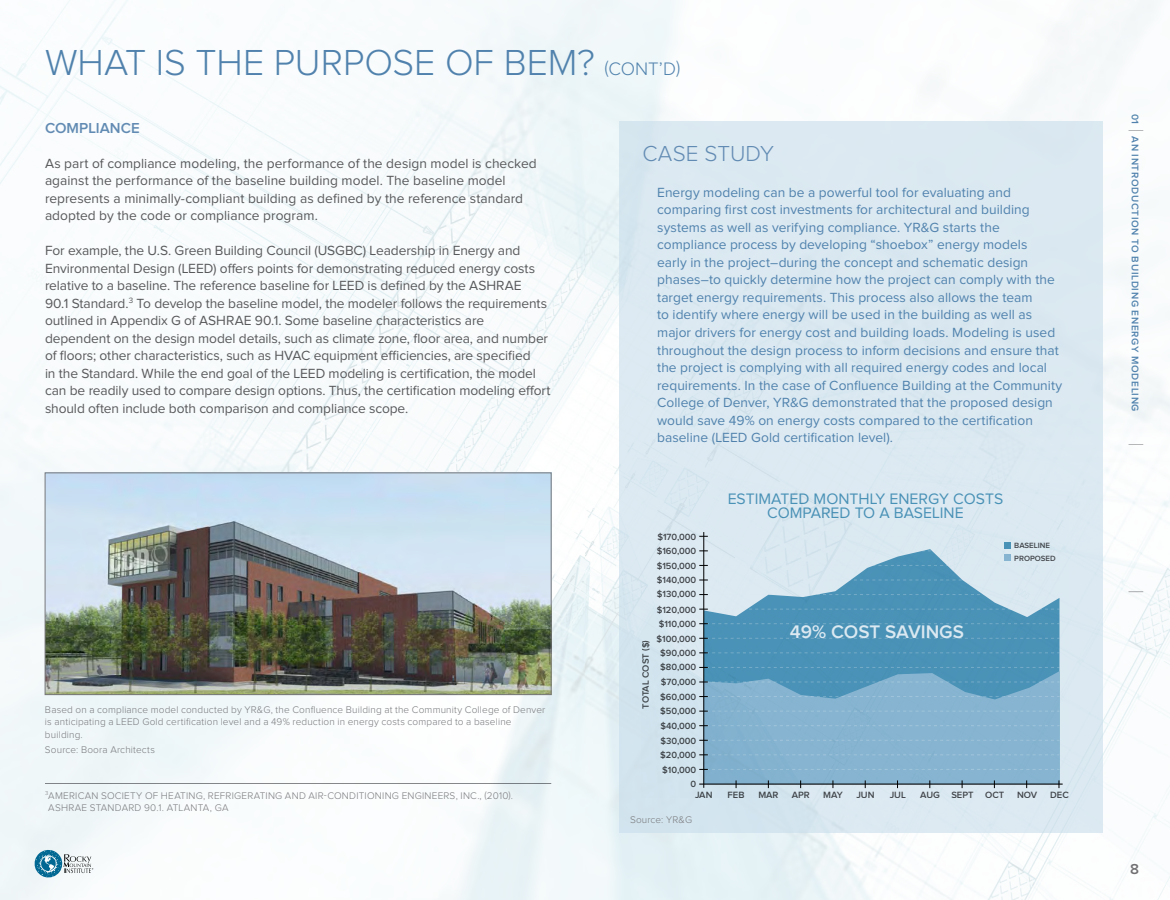
<style>
.page{position:relative;width:1170px;height:900px;background:#fff}
.page>*{position:absolute;margin:0;border:0;box-sizing:border-box;transform-origin:0 0}
.t1{font:300 37.5px "Proxima Nova";color:#5082ad}
.t2{font:300 22.5px "Proxima Nova";letter-spacing:.005em;color:#628bb3}
.t3{font:600 18.88px "Proxima Nova";color:#fff}
.t4{font:15.75px/14.1px "Proxima Nova";color:#56a0c1;text-align:center}
.t5{font:600 15px "Proxima Nova";letter-spacing:.005em;color:#628bb3}
.t6{font:600 15px "Proxima Nova";color:#717073}
.t7{font:13.75px/17.5px "Proxima Nova";letter-spacing:-.005em;color:#58595b}
.t8{font:13.75px/17.5px "Proxima Nova";letter-spacing:.005em;color:#5082ad}
.t9{font:300 10px/12.5px "Proxima Nova";letter-spacing:.015em;color:#77787b}
.t10{font:600 10px "Proxima Nova";letter-spacing:.07em;color:#5082ad}
.t11{font:600 9.5px "Proxima Nova";color:#4d4d4f}
.t12{font:600 9.38px "Proxima Nova";color:#4d4d4f}
.t13{font:600 7.88px/12.8px "Proxima Nova";color:#4d4d4f}
.s1{font-size:18.75px}
</style>
<div class="page">
<img style="left:0;top:0;width:1170px;height:900px">
<svg style="left:35px;top:850px;width:58px;height:27px"></svg>
<svg style="left:1129px;top:130px;width:14px;height:1px"></svg>
<svg style="left:1129px;top:444px;width:14px;height:1px"></svg>
<svg style="left:1129px;top:591px;width:14px;height:1px"></svg>
<div style="left:619px;top:121px;width:483px;height:711px;background:#dbe9f1"></div>
<hr style="left:45px;top:783px;width:506px;height:1px;background:#77787b">
<svg style="left:704px;top:566px;width:356px;height:101px;fill:#4a92b7"></svg>
<hr style="left:700px;top:784px;width:362px;height:1px;background:#000">
<hr style="left:703px;top:533px;width:1px;height:254px;background:#000">
<svg style="left:700px;top:536px;width:144px;height:1px"></svg>
<svg style="left:700px;top:543px;width:311px;height:23px"></svg>
<svg style="left:700px;top:580px;width:360px;height:1px"></svg>
<svg style="left:700px;top:594px;width:360px;height:1px"></svg>
<svg style="left:700px;top:609px;width:360px;height:1px"></svg>
<svg style="left:700px;top:623px;width:360px;height:2px"></svg>
<svg style="left:700px;top:638px;width:360px;height:1px"></svg>
<svg style="left:700px;top:652px;width:360px;height:2px"></svg>
<svg style="left:700px;top:667px;width:360px;height:121px;background:#7fafcb"></svg>
<img style="left:47px;top:475px;width:502px;height:218px">
<div style="left:45px;top:473px;width:506px;height:222px;border:1px solid #77787b"></div>
<h1 class="t1" style="left:45px;top:45px;width:637px">WHAT IS THE PURPOSE OF BEM? <span class="s1">(CONT’D)</span></h1>
<p class="t5" style="left:45px;top:121px;width:96px">COMPLIANCE</p>
<p class="t7" style="left:45px;top:155px;width:493px">As part of compliance modeling, the performance of the design model is checked against the performance of the baseline building model. The baseline model represents a minimally-compliant building as defined by the reference standard adopted by the code or compliance program.</p>
<p class="t7" style="left:45px;top:243px;width:507px">For example, the U.S. Green Building Council (USGBC) Leadership in Energy and Environmental Design (LEED) offers points for demonstrating reduced energy costs relative to a baseline. The reference baseline for LEED is defined by the ASHRAE<br>90.1 Standard.<sup>3</sup> To develop the baseline model, the modeler follows the requirements outlined in Appendix G of ASHRAE 90.1. Some baseline characteristics are dependent on the design model details, such as climate zone, floor area, and number of floors; other characteristics, such as HVAC equipment efficiencies, are specified<br>in the Standard. While the end goal of the LEED modeling is certification, the model can be readily used to compare design options. Thus, the certification modeling effort should often include both comparison and compliance scope.</p>
<p class="t9" style="left:45px;top:704px;width:502px">Based on a compliance model conducted by YR&amp;G, the Confluence Building at the Community College of Denver is anticipating a LEED Gold certification level and a 49% reduction in energy costs compared to a baseline building.</p>
<p class="t9" style="left:45px;top:744px;width:111px">Source: Boora Architects</p>
<p class="t9" style="left:48px;top:790px;width:466px;text-indent:-3px"><sup>3</sup>AMERICAN SOCIETY OF HEATING, REFRIGERATING AND AIR-CONDITIONING ENGINEERS, INC., (2010).<br>ASHRAE STANDARD 90.1. ATLANTA, GA</p>
<h2 class="t2" style="left:643px;top:144px;width:133px">CASE STUDY</h2>
<p class="t8" style="left:657px;top:184px;width:407px">Energy modeling can be a powerful tool for evaluating and comparing first cost investments for architectural and building systems as well as verifying compliance. YR&amp;G starts the compliance process by developing “shoebox” energy models<br>early in the project–during the concept and schematic design phases–to quickly determine how the project can comply with the target energy requirements. This process also allows the team<br>to identify where energy will be used in the building as well as major drivers for energy cost and building loads. Modeling is used throughout the design process to inform decisions and ensure that the project is complying with all required energy codes and local requirements. In the case of Confluence Building at the Community College of Denver, YR&amp;G demonstrated that the proposed design would save 49% on energy costs compared to the certification baseline (LEED Gold certification level).</p>
<p class="t12" style="left:657px;top:532px;width:41px">$170,000</p>
<p class="t12" style="left:657px;top:546px;width:41px">$160,000</p>
<p class="t12" style="left:657px;top:561px;width:41px">$150,000</p>
<p class="t12" style="left:657px;top:576px;width:41px">$140,000</p>
<p class="t12" style="left:657px;top:590px;width:41px">$130,000</p>
<p class="t12" style="left:657px;top:605px;width:41px">$120,000</p>
<p class="t12" style="left:659px;top:619px;width:39px">$110,000</p>
<p class="t12" style="left:657px;top:634px;width:41px">$100,000</p>
<p class="t11" style="left:641px;top:709px;width:70px;rotate:-90deg">TOTAL COST ($)</p>
<p class="t12" style="left:660px;top:649px;width:38px">$90,000</p>
<p class="t12" style="left:660px;top:663px;width:38px">$80,000</p>
<p class="t12" style="left:661px;top:678px;width:37px">$70,000</p>
<p class="t12" style="left:660px;top:693px;width:38px">$60,000</p>
<p class="t12" style="left:660px;top:707px;width:38px">$50,000</p>
<p class="t12" style="left:660px;top:722px;width:37px">$40,000</p>
<p class="t12" style="left:661px;top:736px;width:37px">$30,000</p>
<p class="t12" style="left:660px;top:750px;width:38px">$20,000</p>
<p class="t12" style="left:662px;top:765px;width:36px">$10,000</p>
<p class="t12" style="left:691px;top:780px;width:7px">0</p>
<p class="t4" style="left:728px;top:492px;width:277px">ESTIMATED MONTHLY ENERGY COSTS<br>COMPARED TO A BASELINE</p>
<p class="t13" style="left:1014px;top:539px;width:43px">BASELINE<br>PROPOSED</p>
<h3 class="t3" style="left:790px;top:623px;width:176px">49% COST SAVINGS</h3>
<p class="t11" style="left:695px;top:790px;width:19px">JAN</p>
<p class="t11" style="left:728px;top:790px;width:18px">FEB</p>
<p class="t11" style="left:758px;top:790px;width:22px">MAR</p>
<p class="t11" style="left:792px;top:790px;width:20px">APR</p>
<p class="t11" style="left:823px;top:790px;width:21px">MAY</p>
<p class="t11" style="left:856px;top:790px;width:20px">JUN</p>
<p class="t11" style="left:890px;top:790px;width:18px">JUL</p>
<p class="t11" style="left:920px;top:790px;width:86px">AUG SEPT OCT</p>
<p class="t11" style="left:1017px;top:790px;width:22px">NOV</p>
<p class="t11" style="left:1050px;top:790px;width:20px">DEC</p>
<p class="t9" style="left:630px;top:813px;width:64px">Source: YR&amp;G</p>
<p class="t10" style="left:1140px;top:114px;width:300px;rotate:90deg">01 AN INTRODUCTION TO BUILDING ENERGY MODELING</p>
<p class="t6" style="left:1130px;top:862px;width:10px">8</p>
</div>
